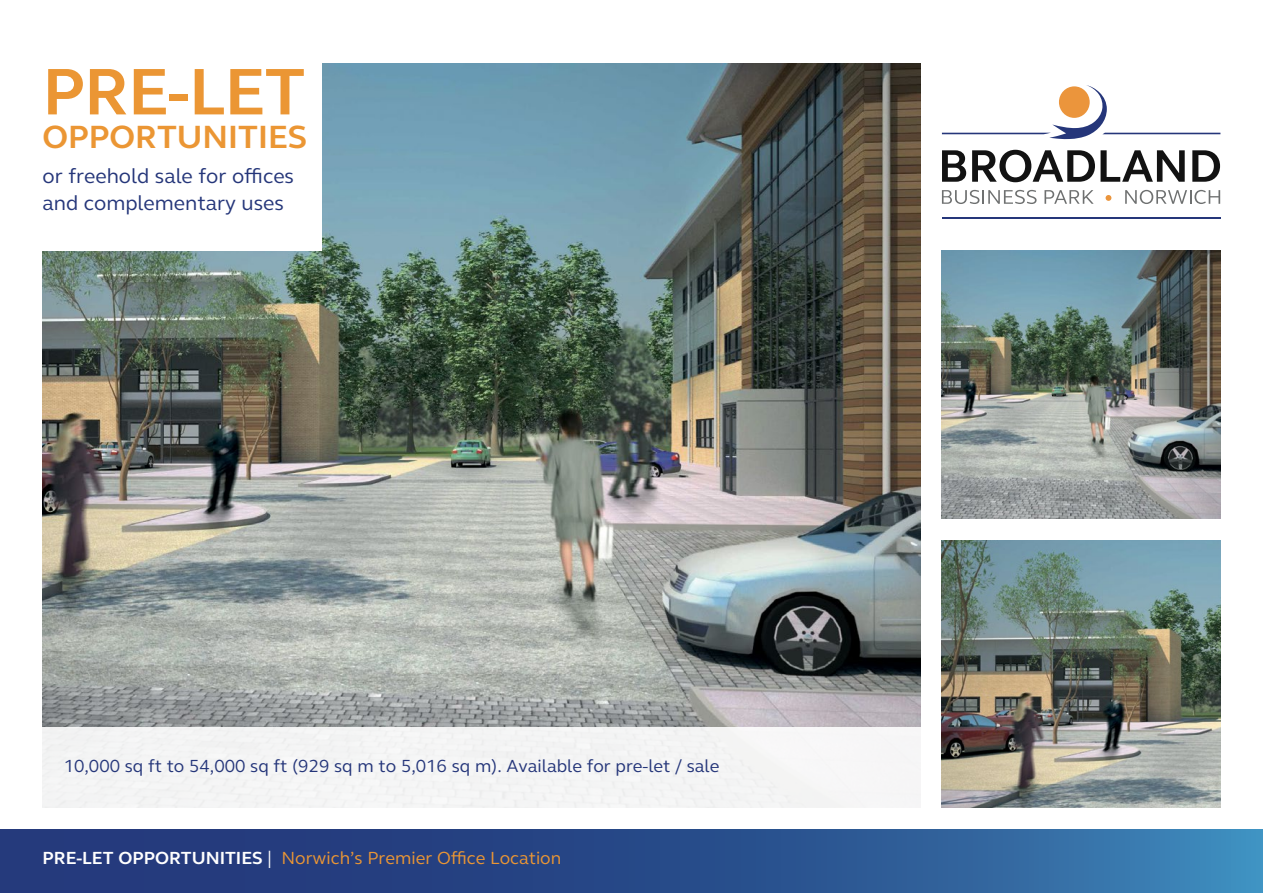
<style>
.page{position:relative;width:1263px;height:893px;background:#fff}
.page>*{position:absolute;margin:0;border:0;box-sizing:border-box;transform-origin:0 0}
.t1{font:700 67.5px "FS Elliot";letter-spacing:-.01em;color:#eb9634}
.t2{font:700 33px "FS Elliot";color:#eb9634}
.t3{font:21px/27px "FS Elliot";color:#25367a}
.t4{font:18px "FS Elliot";color:#25367a}
.t5{font:18px "FS Elliot";color:#eb9634}
.s1{font-weight:700;color:#fff}
.s2{color:#fff}
</style>
<div class="page">
<img style="left:43px;top:64px;width:878px;height:663px">
<img style="left:942px;top:540px;width:278px;height:268px">
<img style="left:942px;top:251px;width:278px;height:268px">
<div style="left:23px;top:727px;width:908px;height:81px;background:#f4f5f5"></div>
<svg style="left:0;top:829px;width:1263px;height:64px;background:#2b528f"></svg>
<svg style="left:942px;top:190px;width:94px;height:14px"></svg>
<svg style="left:1044px;top:190px;width:50px;height:14px"></svg>
<svg style="left:1105px;top:195px;width:6px;height:6px"></svg>
<svg style="left:1125px;top:190px;width:95px;height:14px"></svg>
<hr style="left:942px;top:217px;width:278px;height:1px;background:#25367a">
<svg style="left:942px;top:150px;width:24px;height:32px"></svg>
<svg style="left:972px;top:150px;width:213px;height:32px"></svg>
<svg style="left:1192px;top:150px;width:28px;height:32px"></svg>
<svg style="left:942px;top:85px;width:278px;height:54px"></svg>
<div style="left:0;top:0;width:321px;height:251px;background:#fff"></div>
<h1 class="t1" style="left:43px;top:46px;width:264px">PRE-LET</h1>
<h2 class="t2" style="left:43px;top:115px;width:266px">OPPORTUNITIES</h2>
<p class="t3" style="left:43px;top:162px;width:253px">or freehold sale for offices and complementary uses</p>
<p class="t4" style="left:64px;top:754px;width:657px">10,000 sq ft to 54,000 sq ft (929 sq m to 5,016 sq m). Available for pre-let / sale</p>
<p class="t5" style="left:43px;top:846px;width:520px"><span class="s1">PRE-LET OPPORTUNITIES</span> <span class="s2">|</span> Norwich’s Premier Office Location</p>
</div>
